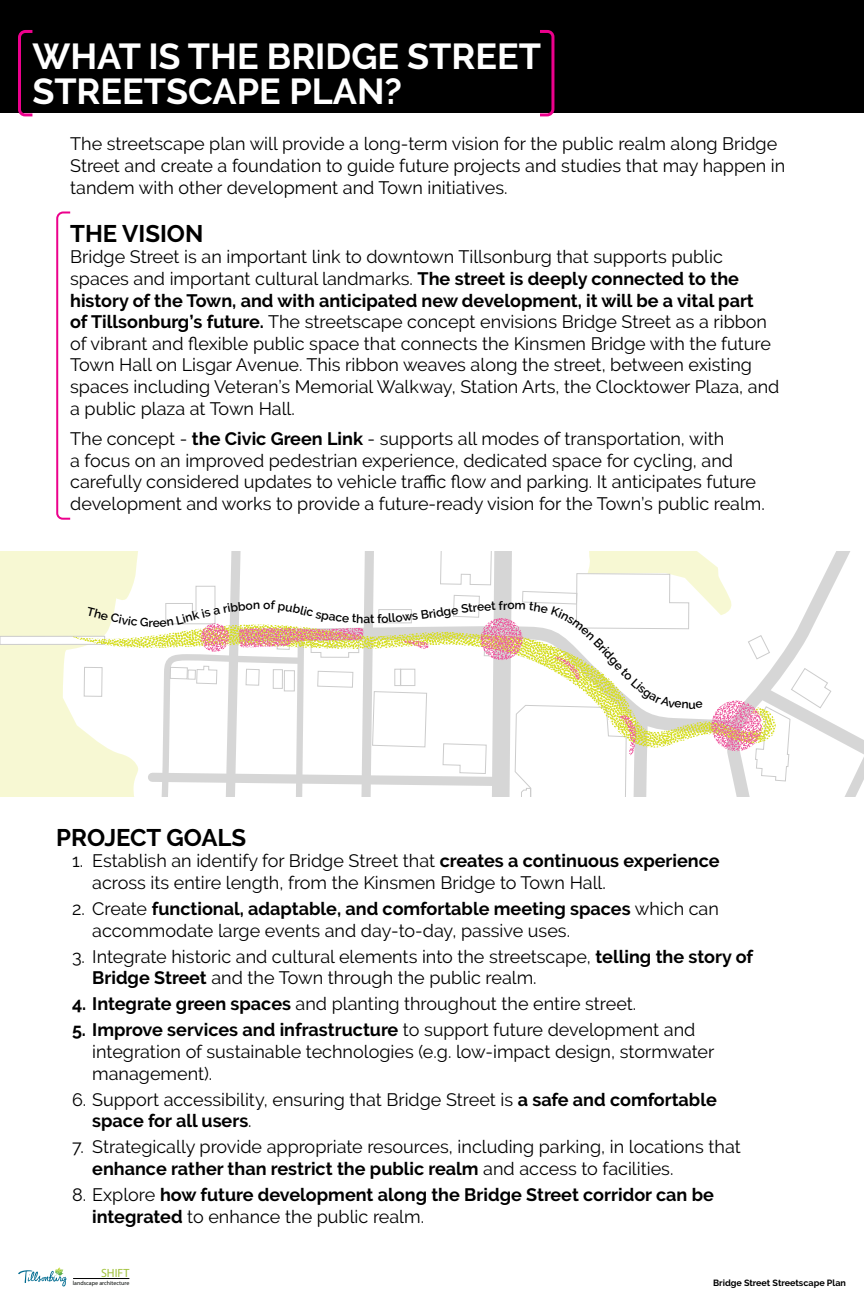
<style>
.page{position:relative;width:864px;height:1296px;background:#fff}
.page>*{position:absolute;margin:0;border:0;box-sizing:border-box;transform-origin:0 0}
.t1{font:700 36px/35px "Raleway";color:#fff}
.t2{font:700 24px "Raleway";color:#000}
.t3{font:18px/21.6px "Raleway";color:#000}
.t4{font:700 18px/21.6px "Raleway";color:#000}
.t5{font:600 12px "Raleway";color:#000}
.t6{font:11.95px "Myriad Pro";color:#a0c23b}
.t7{font:700 9px "Raleway";color:#000}
.t8{font:5.95px "Myriad Pro";color:#060a08}
.s1{font-weight:700}
.s2{font-weight:400}
</style>
<div class="page">
<div style="left:0;top:0;width:864px;height:112px;background:#000"></div>
<hr style="left:73px;top:1278px;width:56px;height:1px;background:#000">
<svg style="left:18px;top:1267px;width:49px;height:19px"></svg>
<svg style="left:16px;top:30px;width:19px;height:87px"></svg>
<svg style="left:56px;top:211px;width:15px;height:309px"></svg>
<svg style="left:537px;top:30px;width:19px;height:87px"></svg>
<svg style="left:0;top:552px;width:864px;height:245px"></svg>
<h1 class="t1" style="left:32px;top:39px;width:510px">WHAT IS THE BRIDGE STREET<br>STREETSCAPE PLAN?</h1>
<p class="t3" style="left:70px;top:133px;width:717px">The streetscape plan will provide a long-term vision for the public realm along Bridge<br>Street and create a foundation to guide future projects and studies that may happen in tandem with other development and Town initiatives.</p>
<h2 class="t2" style="left:70px;top:220px;width:135px">THE VISION</h2>
<p class="t3" style="left:70px;top:246px;width:711px">Bridge Street is an important link to downtown Tillsonburg that supports public spaces and important cultural landmarks. <span class="s1">The street is deeply connected to the history of the Town, and with anticipated new development, it will be a vital part<br>of Tillsonburg’s future.</span> The streetscape concept envisions Bridge Street as a ribbon of vibrant and flexible public space that connects the Kinsmen Bridge with the future Town Hall on Lisgar Avenue. This ribbon weaves along the street, between existing spaces including Veteran’s Memorial Walkway, Station Arts, the Clocktower Plaza, and a public plaza at Town Hall.</p>
<p class="t3" style="left:70px;top:428px;width:696px">The concept - <span class="s1">the Civic Green Link</span> - supports all modes of transportation, with<br>a focus on an improved pedestrian experience, dedicated space for cycling, and carefully considered updates to vehicle traffic flow and parking. It anticipates future development and works to provide a future-ready vision for the Town’s public realm.</p>
<p class="t5" style="left:370px;top:612px;width:6px">t</p>
<p class="t5" style="left:507px;top:598px;width:9px">o</p>
<p class="t5" style="left:610px;top:645px;width:27px;rotate:48deg">idge</p>
<h2 class="t2" style="left:56px;top:823px;width:192px">PROJECT GOALS</h2>
<p class="t3" style="left:92px;top:850px;width:629px;text-indent:-20px">1. Establish an identify for Bridge Street that <span class="s1">creates a continuous experience </span>across its entire length, from the Kinsmen Bridge to Town Hall.</p>
<p class="t3" style="left:92px;top:898px;width:628px;text-indent:-20px">2. Create <span class="s1">functional, adaptable, and comfortable meeting spaces</span> which can accommodate large events and day-to-day, passive uses.</p>
<p class="t3" style="left:92px;top:945px;width:662px;text-indent:-20px">3. Integrate historic and cultural elements into the streetscape, <span class="s1">telling the story of<br>Bridge Street</span> and the Town through the public realm.</p>
<p class="t3" style="left:72px;top:993px;width:566px"><span class="s1">4. Integrate green spaces</span> and planting throughout the entire street.</p>
<p class="t3" style="left:92px;top:1019px;width:624px;text-indent:-20px"><span class="s1">5. Improve services and infrastructure</span> to support future development and integration of sustainable technologies (e.g. low-impact design, stormwater management).</p>
<p class="t3" style="left:92px;top:1089px;width:626px;text-indent:-20px">6. Support accessibility, ensuring that Bridge Street is <span class="s1">a safe and comfortable space for all users</span>.</p>
<p class="t3" style="left:92px;top:1136px;width:650px;text-indent:-20px">7. Strategically provide appropriate resources, including parking, in locations that <span class="s1">enhance rather than restrict the public realm</span> and access to facilities.</p>
<p class="t4" style="left:92px;top:1184px;width:623px;text-indent:-20px"><span class="s2">8. Explore</span> how future development along the Bridge Street corridor can be integrated <span class="s2">to enhance the public realm.</span></p>
<p class="t6" style="left:101px;top:1266px;width:30px">SHIFT</p>
<p class="t8" style="left:73px;top:1279px;width:58px">landscape architecture</p>
<p class="t7" style="left:713px;top:1278px;width:134px">Bridge Street Streetscape Plan</p>
</div>
